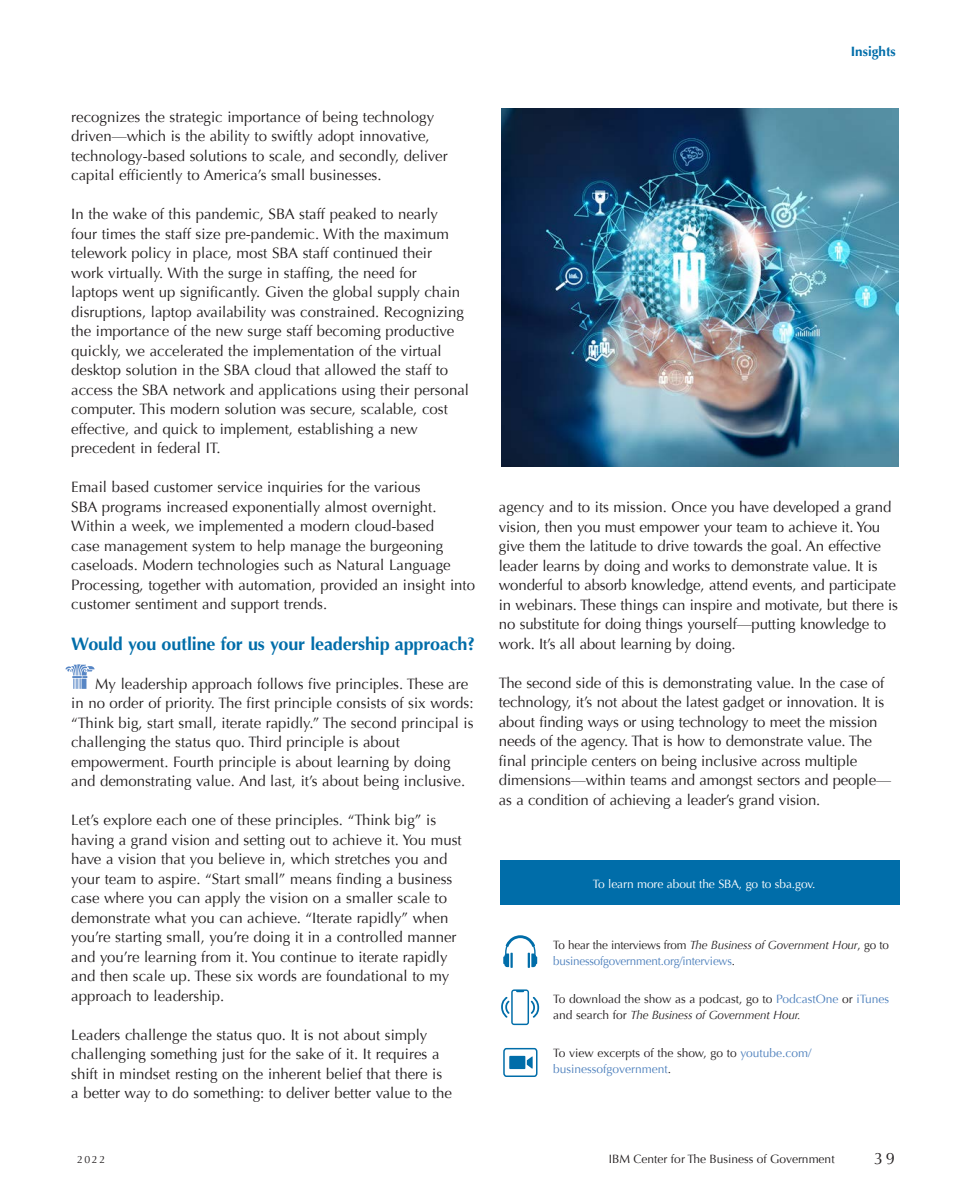
<style>
.page{position:relative;width:972px;height:1188px;background:#fff}
.page>*{position:absolute;margin:0;border:0;box-sizing:border-box;transform-origin:0 0}
.t1{font:700 18px "Optima";letter-spacing:-.01em;color:#006da9}
.t2{font:16.5px "Optima";color:#231f20}
.t3{font:15px/19.5px "Optima";color:#231f20}
.t4{font:700 13.5px "Optima";color:#006da9}
.t5{font:12px/15.8px "Optima";letter-spacing:-.015em;color:#4f81bd}
.t6{font:12px/15.8px "Optima";color:#231f20}
.t7{font:12px "Optima";letter-spacing:-.01em;color:#fff}
.t8{font:10.5px "Optima";color:#231f20}
.s1{color:#231f20}
.s2{font-style:italic;color:#231f20}
.s3{color:#4f81bd}
.s4{font-style:italic}
</style>
<div class="page">
<div style="left:500px;top:860px;width:400px;height:45px;background:#006da9"></div>
<svg style="left:65px;top:664px;width:30px;height:25px"></svg>
<img style="left:501px;top:108px;width:398px;height:359px">
<svg style="left:503px;top:1047px;width:35px;height:30px"></svg>
<svg style="left:503px;top:935px;width:34px;height:33px"></svg>
<hr style="left:510px;top:953px;width:3px;height:15px;background:#006da9">
<svg style="left:501px;top:989px;width:38px;height:36px"></svg>
<p class="t3" style="left:71px;top:107px;width:378px">recognizes the strategic importance of being technology driven—which is the ability to swiftly adopt innovative, technology-based solutions to scale, and secondly, deliver capital efficiently to America’s small businesses.</p>
<p class="t3" style="left:71px;top:205px;width:399px">In the wake of this pandemic, SBA staff peaked to nearly<br>four times the staff size pre-pandemic. With the maximum telework policy in place, most SBA staff continued their<br>work virtually. With the surge in staffing, the need for<br>laptops went up significantly. Given the global supply chain disruptions, laptop availability was constrained. Recognizing the importance of the new surge staff becoming productive quickly, we accelerated the implementation of the virtual desktop solution in the SBA cloud that allowed the staff to access the SBA network and applications using their personal computer. This modern solution was secure, scalable, cost effective, and quick to implement, establishing a new precedent in federal IT.</p>
<p class="t3" style="left:71px;top:478px;width:405px">Email based customer service inquiries for the various<br>SBA programs increased exponentially almost overnight.<br>Within a week, we implemented a modern cloud-based<br>case management system to help manage the burgeoning caseloads. Modern technologies such as Natural Language Processing, together with automation, provided an insight into customer sentiment and support trends.</p>
<p class="t1" style="left:71px;top:633px;width:405px">Would you outline for us your leadership approach?</p>
<p class="t3" style="left:71px;top:674px;width:404px;text-indent:24px">My leadership approach follows five principles. These are in no order of priority. The first principle consists of six words: “Think big, start small, iterate rapidly.” The second principal is challenging the status quo. Third principle is about empowerment. Fourth principle is about learning by doing and demonstrating value. And last, it’s about being inclusive.</p>
<p class="t3" style="left:71px;top:811px;width:392px">Let’s explore each one of these principles. “Think big” is having a grand vision and setting out to achieve it. You must have a vision that you believe in, which stretches you and your team to aspire. “Start small” means finding a business case where you can apply the vision on a smaller scale to demonstrate what you can achieve. “Iterate rapidly” when you’re starting small, you’re doing it in a controlled manner and you’re learning from it. You continue to iterate rapidly and then scale up. These six words are foundational to my approach to leadership.</p>
<p class="t3" style="left:71px;top:1025px;width:382px">Leaders challenge the status quo. It is not about simply challenging something just for the sake of it. It requires a shift in mindset resting on the inherent belief that there is a better way to do something: to deliver better value to the</p>
<p class="t4" style="left:851px;top:44px;width:47px">Insights</p>
<p class="t3" style="left:499px;top:497px;width:401px">agency and to its mission. Once you have developed a grand vision, then you must empower your team to achieve it. You give them the latitude to drive towards the goal. An effective leader learns by doing and works to demonstrate value. It is wonderful to absorb knowledge, attend events, and participate in webinars. These things can inspire and motivate, but there is no substitute for doing things yourself—putting knowledge to work. It’s all about learning by doing.</p>
<p class="t3" style="left:499px;top:673px;width:394px">The second side of this is demonstrating value. In the case of technology, it’s not about the latest gadget or innovation. It is about finding ways or using technology to meet the mission needs of the agency. That is how to demonstrate value. The final principle centers on being inclusive across multiple dimensions—within teams and amongst sectors and people— as a condition of achieving a leader’s grand vision.</p>
<p class="t7" style="left:593px;top:877px;width:224px">To learn more about the SBA, go to sba.gov.</p>
<p class="t5" style="left:553px;top:937px;width:337px"><span class="s1">To hear the interviews from</span> <span class="s2">The Business of Government Hour</span><span class="s1">, go to </span>businessofgovernment.org/interviews<span class="s1">.</span></p>
<p class="t6" style="left:553px;top:991px;width:337px">To download the show as a podcast, go to <span class="s3">PodcastOne</span> or <span class="s3">iTunes </span>and search for <span class="s4">The Business of Government Hour.</span></p>
<p class="t5" style="left:553px;top:1045px;width:260px"><span class="s1">To view excerpts of the show, go to</span> youtube.com/ businessofgovernment<span class="s1">.</span></p>
<p class="t8" style="left:77px;top:1154px;width:30px">2022</p>
<p class="t6" style="left:609px;top:1151px;width:227px">IBM Center for The Business of Government</p>
<p class="t2" style="left:874px;top:1149px;width:22px">39</p>
</div>
